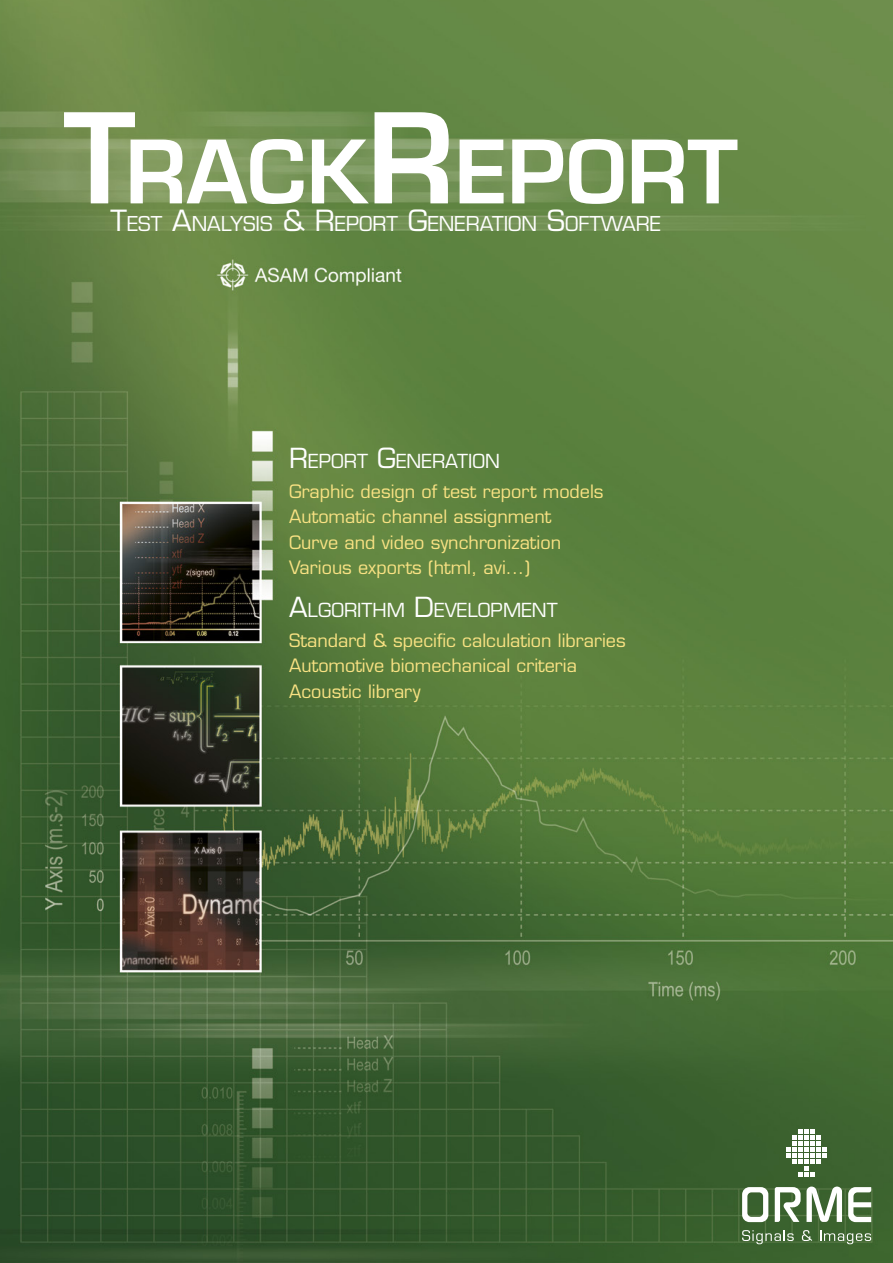
<style>
.page{position:relative;width:893px;height:1263px;background:#fff}
.page>*{position:absolute;margin:0;border:0;box-sizing:border-box;transform-origin:0 0}
.t1{font:600 85.05px "Eurostile";color:#fff}
.t2{font:19.95px "Eurostile";color:#fff}
.t3{font:18.9px "Eurostile";color:#fff}
.t4{font:18px/25.5px "Eurostile";color:#f9e283}
.s1{font-size:121.5px}
.s2{font-size:28.5px}
.s3{font-size:27px}
</style>
<div class="page">
<img style="left:0;top:0;width:893px;height:1263px">
<svg style="left:786px;top:1129px;width:41px;height:47px"></svg>
<svg style="left:742px;top:1187px;width:26px;height:35px"></svg>
<svg style="left:775px;top:1186px;width:67px;height:36px"></svg>
<svg style="left:848px;top:1187px;width:23px;height:35px"></svg>
<svg style="left:742px;top:1230px;width:52px;height:14px"></svg>
<svg style="left:802px;top:1230px;width:10px;height:11px"></svg>
<svg style="left:820px;top:1230px;width:51px;height:14px"></svg>
<h1 class="t1" style="left:64px;top:119px;width:675px"><span class="s1">T</span>RACK<span class="s1">R</span> EPORT</h1>
<p class="t2" style="left:111px;top:212px;width:552px"><span class="s2">T</span>EST <span class="s2">A</span>NALYSIS <span class="s2">&amp; R</span>EPORT <span class="s2">G</span>ENERATION <span class="s2">S</span>OFTWARE</p>
<p class="t3" style="left:289px;top:450px;width:212px"><span class="s3">R</span>EPORT <span class="s3">G</span>ENERATION</p>
<p class="t4" style="left:289px;top:478px;width:316px">Graphic design of test report models Automatic channel assignment Curve and video synchronization Various exports (html, avi...)</p>
<p class="t3" style="left:289px;top:598px;width:270px"><span class="s3">A</span>LGORITHM <span class="s3">D</span>EVELOPMENT</p>
<p class="t4" style="left:289px;top:627px;width:338px">Standard &amp; specific calculation libraries<br>Automotive biomechanical criteria<br>Acoustic library</p>
</div>
